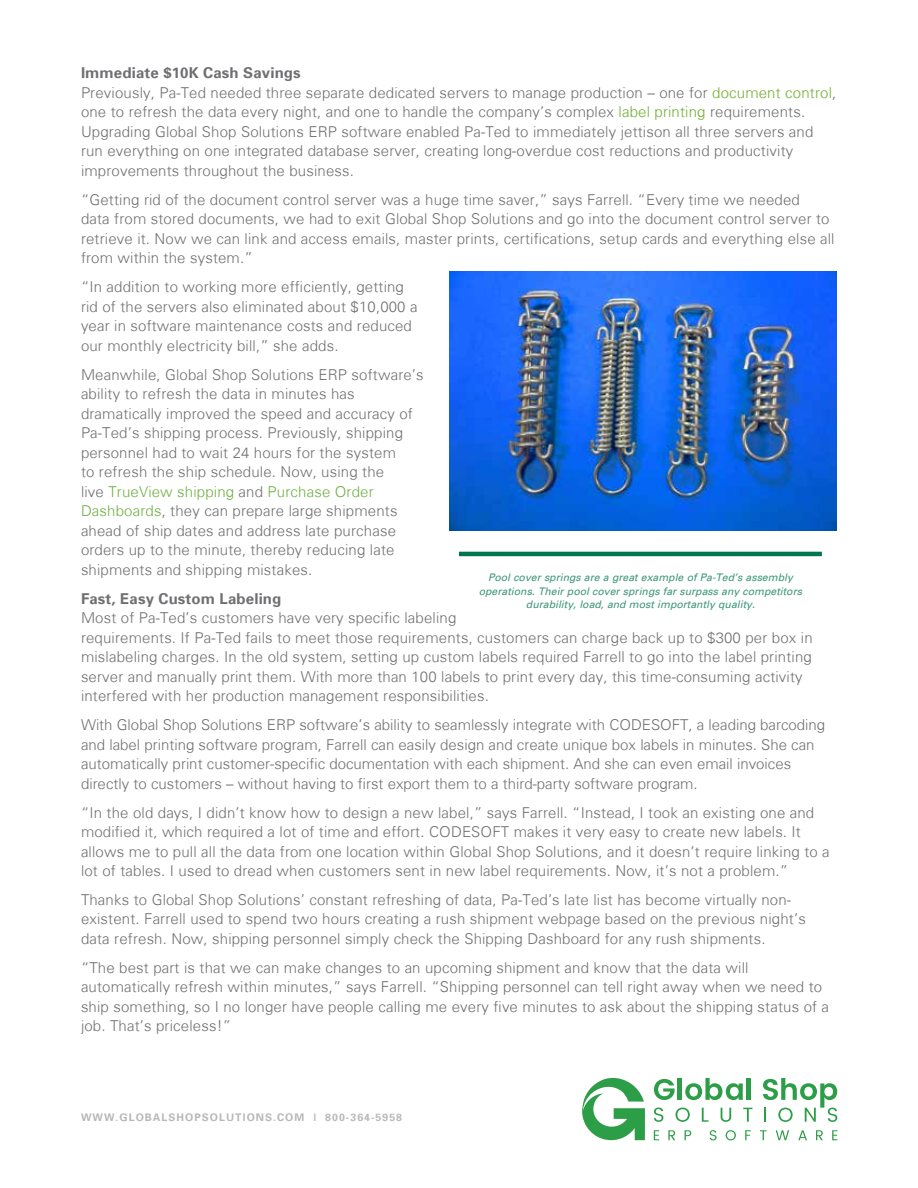
<style>
.page{position:relative;width:918px;height:1188px;background:#fff}
.page>*{position:absolute;margin:0;border:0;box-sizing:border-box;transform-origin:0 0}
.t1{font:300 15px/19.5px "Univers";letter-spacing:.01em;color:#707073}
.t2{font:700 15px "Univers";letter-spacing:.01em;color:#707073}
.t3{font:italic 10.5px/13.5px "Univers";color:#40987b;text-align:center}
.t4{font:700 10.5px "Univers";letter-spacing:.1em;color:#b7b8b9}
.s1{font-weight:700}
.s2{color:#70b030}
.s3{color:#6db044}
.s4{color:#6eb044}
</style>
<div class="page">
<img style="left:449px;top:271px;width:388px;height:260px">
<svg style="left:582px;top:1078px;width:63px;height:62px"></svg>
<svg style="left:654px;top:1130px;width:5px;height:10px"></svg>
<svg style="left:668px;top:1130px;width:7px;height:10px"></svg>
<svg style="left:685px;top:1130px;width:6px;height:10px"></svg>
<svg style="left:710px;top:1130px;width:7px;height:10px"></svg>
<svg style="left:726px;top:1130px;width:10px;height:10px"></svg>
<svg style="left:745px;top:1130px;width:6px;height:10px"></svg>
<svg style="left:760px;top:1130px;width:7px;height:10px"></svg>
<svg style="left:776px;top:1130px;width:13px;height:10px"></svg>
<svg style="left:798px;top:1130px;width:9px;height:10px"></svg>
<svg style="left:816px;top:1130px;width:7px;height:10px"></svg>
<svg style="left:832px;top:1130px;width:6px;height:10px"></svg>
<svg style="left:654px;top:1108px;width:9px;height:14px"></svg>
<svg style="left:676px;top:1108px;width:14px;height:14px"></svg>
<svg style="left:702px;top:1108px;width:7px;height:14px"></svg>
<svg style="left:721px;top:1108px;width:10px;height:14px"></svg>
<svg style="left:743px;top:1108px;width:9px;height:14px"></svg>
<svg style="left:654px;top:1079px;width:21px;height:21px"></svg>
<hr style="left:678px;top:1078px;width:4px;height:22px;background:#2d9e48">
<svg style="left:685px;top:1078px;width:58px;height:22px"></svg>
<hr style="left:746px;top:1078px;width:4px;height:22px;background:#2d9e48">
<svg style="left:763px;top:1078px;width:74px;height:44px"></svg>
<hr style="left:459px;top:552px;width:363px;height:4px;background:#00754f">
<p class="t1" style="left:81px;top:64px;width:757px"><span class="s1">Immediate $10K Cash Savings<br></span>Previously, Pa-Ted needed three separate dedicated servers to manage production – one for <span class="s2">document control</span>, one to refresh the data every night, and one to handle the company’s complex <span class="s2">label printing</span> requirements.<br>Upgrading Global Shop Solutions ERP software enabled Pa-Ted to immediately jettison all three servers and run everything on one integrated database server, creating long-overdue cost reductions and productivity improvements throughout the business.</p>
<p class="t1" style="left:81px;top:191px;width:755px">“Getting rid of the document control server was a huge time saver,” says Farrell. “Every time we needed<br>data from stored documents, we had to exit Global Shop Solutions and go into the document control server to retrieve it. Now we can link and access emails, master prints, certifications, setup cards and everything else all from within the system.”</p>
<p class="t1" style="left:81px;top:278px;width:338px">“In addition to working more efficiently, getting rid of the servers also eliminated about $10,000 a year in software maintenance costs and reduced our monthly electricity bill,” she adds.</p>
<p class="t1" style="left:81px;top:366px;width:344px">Meanwhile, Global Shop Solutions ERP software’s ability to refresh the data in minutes has dramatically improved the speed and accuracy of Pa-Ted’s shipping process. Previously, shipping personnel had to wait 24 hours for the system<br>to refresh the ship schedule. Now, using the<br>live <span class="s3">TrueView shipping</span> and <span class="s4">Purchase Order Dashboards</span>, they can prepare large shipments ahead of ship dates and address late purchase orders up to the minute, thereby reducing late shipments and shipping mistakes.</p>
<p class="t2" style="left:81px;top:592px;width:202px">Fast, Easy Custom Labeling</p>
<p class="t1" style="left:81px;top:609px;width:733px">Most of Pa-Ted’s customers have very specific labeling<br>requirements. If Pa-Ted fails to meet those requirements, customers can charge back up to $300 per box in mislabeling charges. In the old system, setting up custom labels required Farrell to go into the label printing server and manually print them. With more than 100 labels to print every day, this time-consuming activity interfered with her production management responsibilities.</p>
<p class="t1" style="left:81px;top:716px;width:746px">With Global Shop Solutions ERP software’s ability to seamlessly integrate with CODESOFT, a leading barcoding and label printing software program, Farrell can easily design and create unique box labels in minutes. She can automatically print customer-specific documentation with each shipment. And she can even email invoices directly to customers – without having to first export them to a third-party software program.</p>
<p class="t1" style="left:81px;top:804px;width:750px">“In the old days, I didn’t know how to design a new label,” says Farrell. “Instead, I took an existing one and modified it, which required a lot of time and effort. CODESOFT makes it very easy to create new labels. It allows me to pull all the data from one location within Global Shop Solutions, and it doesn’t require linking to a lot of tables. I used to dread when customers sent in new label requirements. Now, it’s not a problem.”</p>
<p class="t1" style="left:81px;top:891px;width:726px">Thanks to Global Shop Solutions’ constant refreshing of data, Pa-Ted’s late list has become virtually non&shy;existent. Farrell used to spend two hours creating a rush shipment webpage based on the previous night’s data refresh. Now, shipping personnel simply check the Shipping Dashboard for any rush shipments.</p>
<p class="t1" style="left:81px;top:959px;width:750px">“The best part is that we can make changes to an upcoming shipment and know that the data will automatically refresh within minutes,” says Farrell. “Shipping personnel can tell right away when we need to ship something, so I no longer have people calling me every five minutes to ask about the shipping status of a job. That’s priceless!”</p>
<p class="t3" style="left:479px;top:572px;width:325px">Pool cover springs are a great example of Pa-Ted’s assembly operations. Their pool cover springs far surpass any competitors durability, load, and most importantly quality.</p>
<p class="t4" style="left:81px;top:1112px;width:323px">WWW.GLOBALSHOPSOLUTIONS.COM | 800-364-5958</p>
</div>
